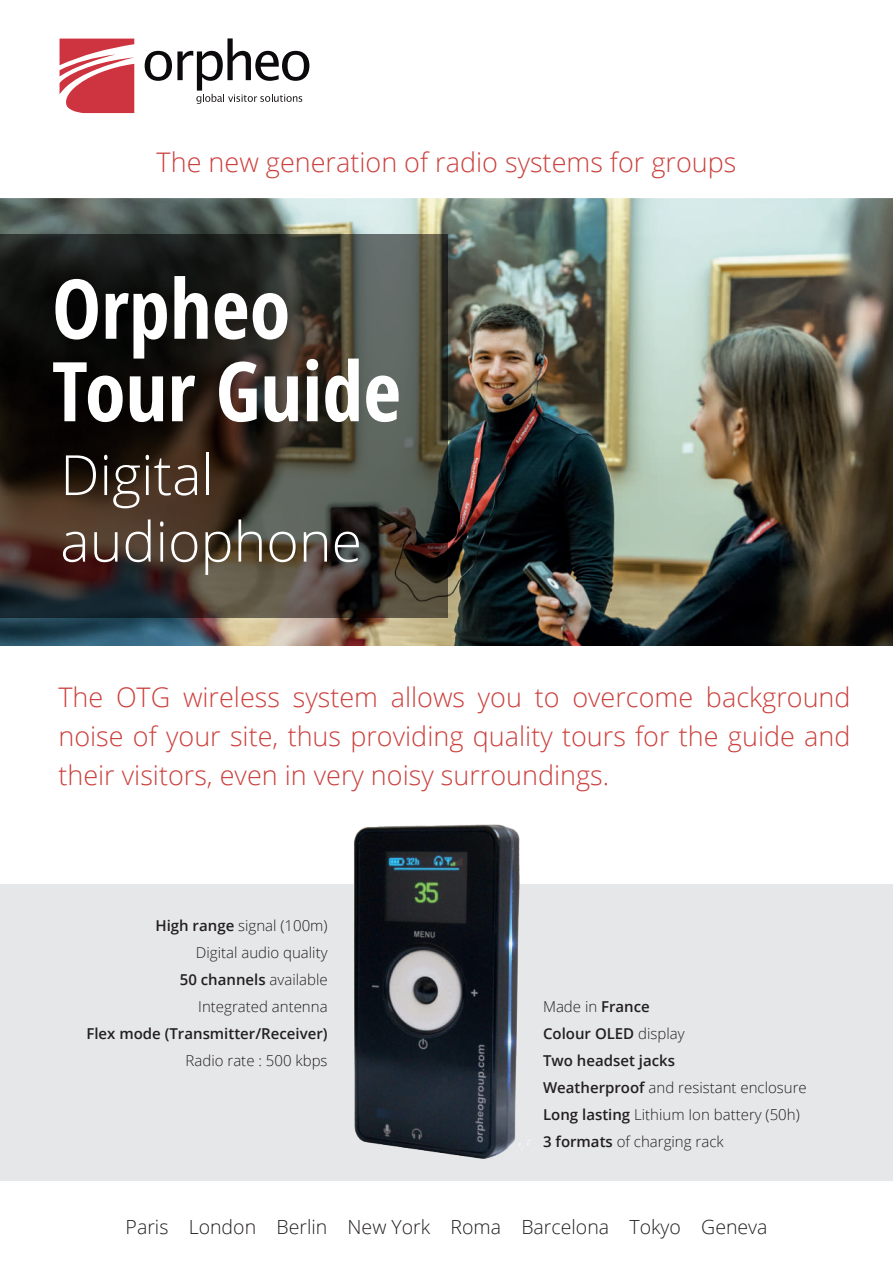
<style>
.page{position:relative;width:893px;height:1263px;background:#fff}
.page>*{position:absolute;margin:0;border:0;box-sizing:border-box;transform-origin:0 0}
.t1{font:700 82.5px/82.5px "Open Sans Condensed";color:#fff}
.t2{font:300 55.5px/66.6px "Open Sans";color:#fff}
.t3{font:300 27px/39px "Open Sans";color:#cb413e;text-align:justify}
.t4{font:300 19.5px "Open Sans";color:#231f20}
.t5{font:300 15px/27px "Open Sans";color:#231f20;text-align:right}
.t6{font:600 15px "Open Sans";color:#231f20}
.s1{font-weight:600}
</style>
<div class="page">
<img style="left:0;top:198px;width:893px;height:448px">
<svg style="left:0;top:234px;width:447px;height:383px;background:#332f27"></svg>
<svg style="left:60px;top:39px;width:74px;height:74px"></svg>
<svg style="left:145px;top:38px;width:164px;height:66px"></svg>
<div style="left:0;top:884px;width:893px;height:296px;background:#e6e7e9"></div>
<img style="left:354px;top:825px;width:177px;height:334px">
<h3 class="t3" style="left:157px;top:142px;width:581px">The new generation of radio systems for groups</h3>
<h1 class="t1" style="left:52px;top:266px;width:351px">Orpheo<br>Tour Guide</h1>
<h2 class="t2" style="left:60px;top:440px;width:303px">Digital audiophone</h2>
<h3 class="t3" style="left:58px;top:677px;width:794px">The OTG wireless system allows you to overcome background noise of your site, thus providing quality tours for the guide and their visitors, even in very noisy surroundings.</h3>
<p class="t5" style="left:155px;top:911px;width:174px"><span class="s1">High range</span> signal (100m)<br>Digital audio quality<br><span class="s1">50 channels</span> available<br>Integrated antenna</p>
<p class="t6" style="left:86px;top:1023px;width:243px">Flex mode (Transmitter/Receiver)</p>
<p class="t5" style="left:186px;top:1046px;width:143px">Radio rate : 500 kbps</p>
<p class="t5" style="left:543px;top:993px;width:265px;text-align:left">Made in <span class="s1">France<br>Colour OLED</span> display<br><span class="s1">Two headset jacks<br>Weatherproof</span> and resistant enclosure<br><span class="s1">Long lasting</span> Lithium Ion battery (50h)<br><span class="s1">3 formats</span> of charging rack</p>
<h3 class="t4" style="left:126px;top:1213px;width:643px">Paris London Berlin New York Roma Barcelona Tokyo Geneva</h3>
</div>
